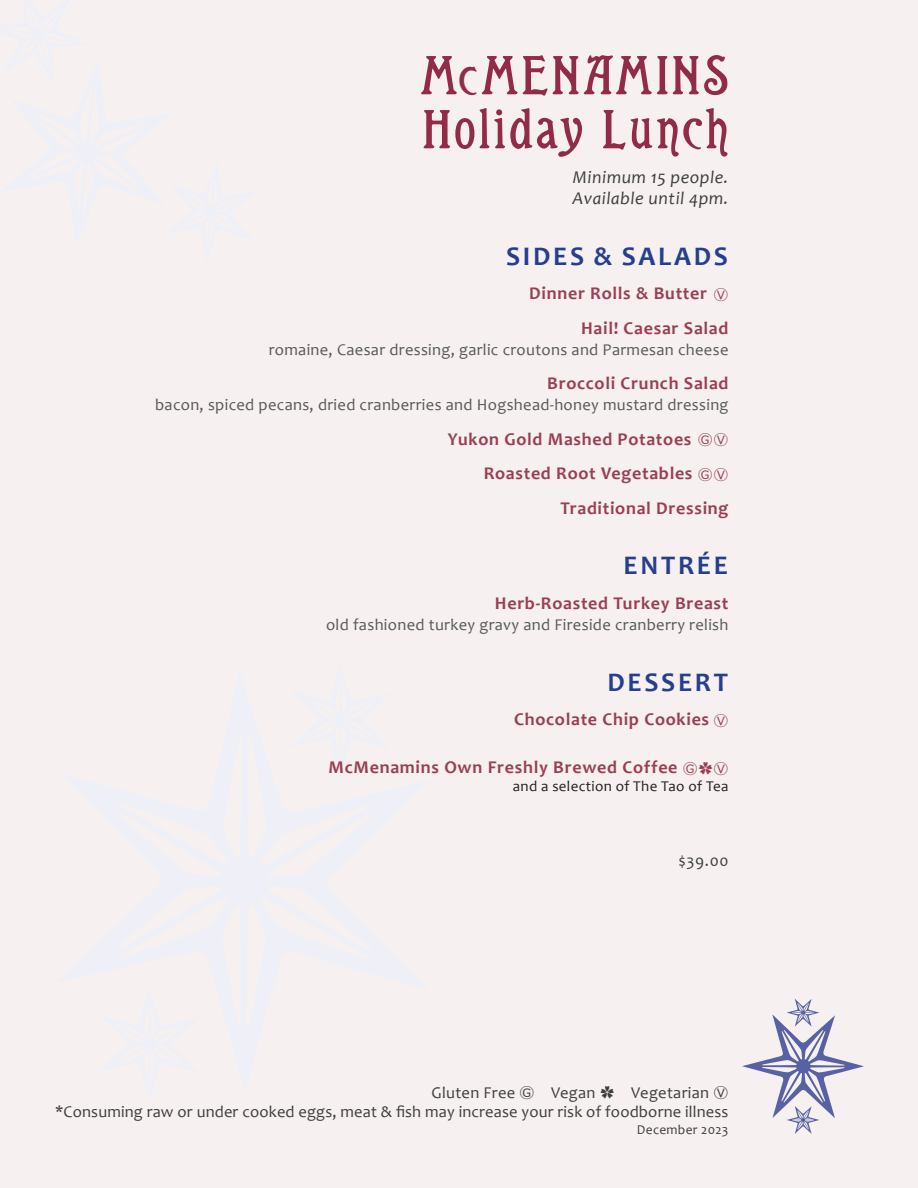
<style>
.page{position:relative;width:918px;height:1188px;background:#f6f0f0}
.page>*{position:absolute;margin:0;border:0;box-sizing:border-box;transform-origin:0 0}
.t1{font:51px/54px "Poorfarmv.5";letter-spacing:.06em;color:#922b48}
.t2{font:700 27px "Candara";letter-spacing:.1em;color:#253f8e}
.t3{font:700 18px/34.5px "Candara";letter-spacing:.04em;color:#9a3f53;text-align:right}
.t4{font:italic 18px/21px "Candara";letter-spacing:.03em;color:#3e3e3f}
.t5{font:16.5px "Candara";letter-spacing:.02em;color:#57585a}
.t6{font:16.5px/19.5px "Candara";letter-spacing:.01em;color:#3e3e3f;text-align:right}
.t7{font:15px "Candara";letter-spacing:.02em;color:#231f20}
.t8{font:13.5px "Candara";letter-spacing:.02em;color:#3e3e3f}
.s1{font-size:35.7px}
.s2{font-family:"Meiryo";font-weight:400;font-size:15px}
.s3{font-family:"Meiryo";font-size:15px}
</style>
<div class="page">
<svg style="left:742px;top:999px;width:122px;height:135px"></svg>
<h1 class="t1" style="left:420px;top:52px;width:310px">M<span class="s1">c</span>MENAMINS<br>Holiday Lunch</h1>
<p class="t4" style="left:572px;top:166px;width:157px">Minimum 15 people.<br>Available until 4pm.</p>
<h2 class="t2" style="left:506px;top:239px;width:223px">SIDES &amp; SALADS</h2>
<p class="t3" style="left:529px;top:276px;width:201px">Dinner Rolls &amp; Butter <span class="s2">Ⓥ<br></span>Hail! Caesar Salad</p>
<p class="t5" style="left:269px;top:339px;width:461px">romaine, Caesar dressing, garlic croutons and Parmesan cheese</p>
<p class="t3" style="left:547px;top:366px;width:183px">Broccoli Crunch Salad</p>
<p class="t5" style="left:155px;top:394px;width:575px">bacon, spiced pecans, dried cranberries and Hogshead-honey mustard dressing</p>
<p class="t3" style="left:448px;top:421px;width:282px">Yukon Gold Mashed Potatoes <span class="s2">ⒼⓋ<br></span>Roasted Root Vegetables <span class="s2">ⒼⓋ<br></span>Traditional Dressing</p>
<h2 class="t2" style="left:624px;top:549px;width:106px">ENTRÉE</h2>
<p class="t3" style="left:495px;top:585px;width:235px">Herb-Roasted Turkey Breast</p>
<p class="t5" style="left:326px;top:614px;width:404px">old fashioned turkey gravy and Fireside cranberry relish</p>
<h2 class="t2" style="left:607px;top:665px;width:122px">DESSERT</h2>
<p class="t3" style="left:514px;top:702px;width:216px">Chocolate Chip Cookies <span class="s2">Ⓥ</span></p>
<p class="t3" style="left:329px;top:750px;width:401px">McMenamins Own Freshly Brewed Coffee <span class="s2">Ⓖ✿Ⓥ</span></p>
<p class="t7" style="left:513px;top:777px;width:217px">and a selection of The Tao of Tea</p>
<p class="t6" style="left:678px;top:851px;width:51px">$39.00</p>
<p class="t6" style="left:55px;top:1082px;width:675px">Gluten Free <span class="s3">Ⓖ</span> Vegan <span class="s3">✿</span> Vegetarian <span class="s3">Ⓥ<br></span>*Consuming raw or under cooked eggs, meat &amp; fish may increase your risk of foodborne illness</p>
<p class="t8" style="left:637px;top:1121px;width:93px">December 2023</p>
</div>
